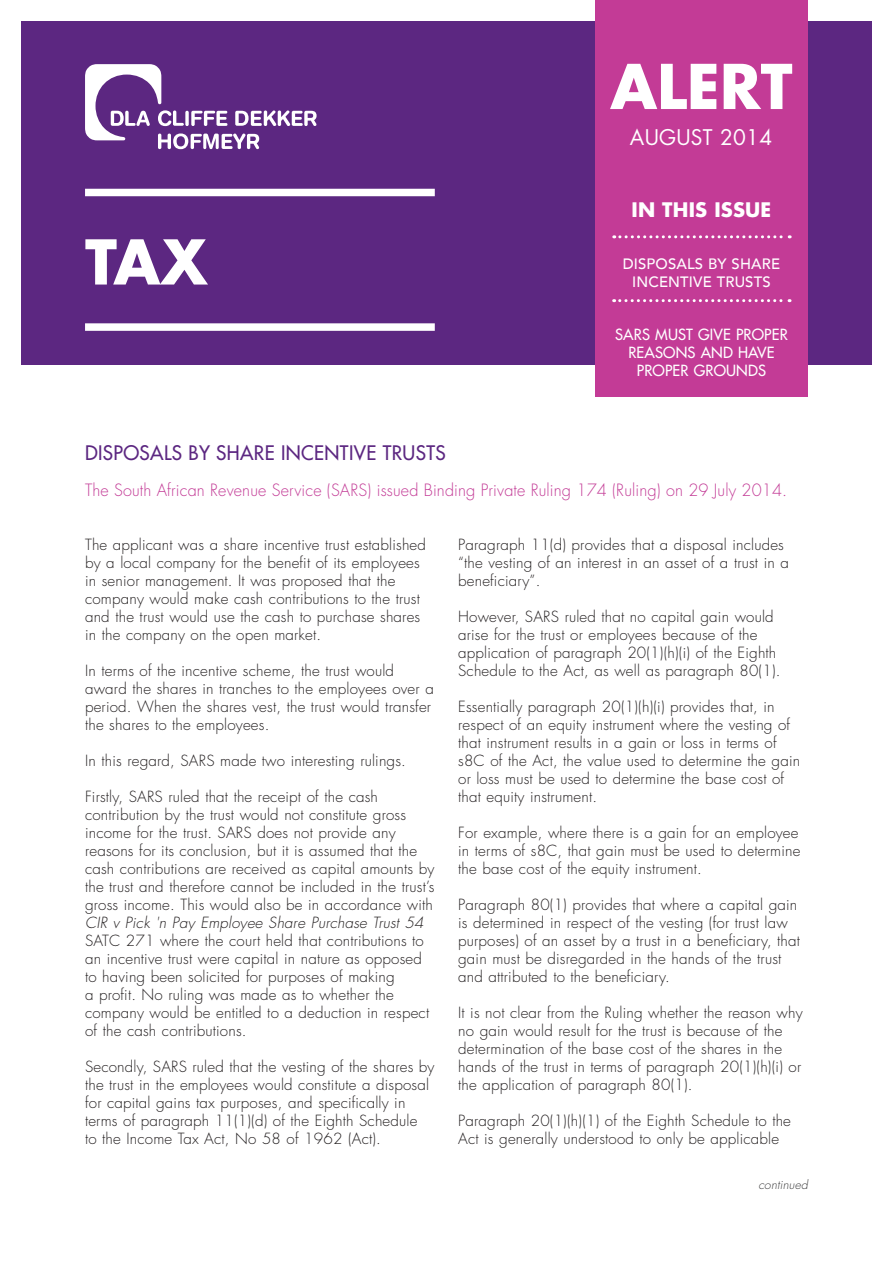
<style>
.page{position:relative;width:893px;height:1263px;background:#fff}
.page>*{position:absolute;margin:0;border:0;box-sizing:border-box;transform-origin:0 0}
.t1{font:700 60px "Futura Std";color:#fff}
.t2{font:21px "Futura Std";letter-spacing:.01em;color:#fff}
.t3{font:500 19.5px "Futura Std";letter-spacing:.02em;color:#5c2781}
.t4{font:700 19.5px "Futura Std";letter-spacing:.01em;color:#fff}
.t5{font:300 16.5px "Futura Std";letter-spacing:.01em;color:#c33b96}
.t6{font:300 15px/18px "Futura Std";letter-spacing:.01em;color:#231f20}
.t7{font:500 15px/18px "Futura Std";letter-spacing:.01em;color:#fff;text-align:center}
.t8{font:italic 300 15px "Futura Std";letter-spacing:.01em;color:#231f20}
.t9{font:500 15px/18px "Avenir";letter-spacing:.01em;color:#fff;text-align:center}
.t10{font:italic 300 12px "Futura Std";letter-spacing:.01em;color:#3e3e3f}
</style>
<div class="page">
<div style="left:21px;top:21px;width:851px;height:343px;background:#5c2781"></div>
<div style="left:595px;top:0;width:213px;height:397px;background:#c33b96"></div>
<svg style="left:85px;top:64px;width:232px;height:85px"></svg>
<div style="left:85px;top:323px;width:350px;height:8px;background:#fff"></div>
<div style="left:85px;top:189px;width:350px;height:7px;background:#fff"></div>
<svg style="left:614px;top:235px;width:176px;height:3px"></svg>
<svg style="left:614px;top:299px;width:176px;height:3px"></svg>
<h1 class="t1" style="left:610px;top:47px;width:184px">ALERT</h1>
<h2 class="t2" style="left:630px;top:124px;width:144px">AUGUST 2014</h2>
<h1 class="t1" style="left:85px;top:222px;width:124px">TAX</h1>
<h3 class="t4" style="left:631px;top:196px;width:141px">IN THIS ISSUE</h3>
<p class="t9" style="left:623px;top:254px;width:159px">DISPOSALS BY SHARE<br>INCENTIVE TRUSTS</p>
<p class="t7" style="left:615px;top:325px;width:174px">SARS MUST GIVE PROPER<br>REASONS AND HAVE<br>PROPER GROUNDS</p>
<h3 class="t3" style="left:85px;top:440px;width:362px">DISPOSALS BY SHARE INCENTIVE TRUSTS</h3>
<p class="t5" style="left:85px;top:480px;width:704px">The South African Revenue Service (SARS) issued Binding Private Ruling 174 (Ruling) on 29 July 2014.</p>
<p class="t6" style="left:85px;top:536px;width:342px">The applicant was a share incentive trust established by a local company for the benefit of its employees in senior management. It was proposed that the company would make cash contributions to the trust and the trust would use the cash to purchase shares in the company on the open market.</p>
<p class="t6" style="left:85px;top:662px;width:350px">In terms of the incentive scheme, the trust would award the shares in tranches to the employees over a period. When the shares vest, the trust would transfer the shares to the employees.</p>
<p class="t6" style="left:85px;top:752px;width:322px">In this regard, SARS made two interesting rulings.</p>
<p class="t6" style="left:85px;top:788px;width:351px">Firstly, SARS ruled that the receipt of the cash contribution by the trust would not constitute gross income for the trust. SARS does not provide any reasons for its conclusion, but it is assumed that the cash contributions are received as capital amounts by the trust and therefore cannot be included in the trust’s gross income. This would also be in accordance with</p>
<p class="t8" style="left:85px;top:913px;width:340px">CIR v Pick 'n Pay Employee Share Purchase Trust 54</p>
<p class="t6" style="left:85px;top:932px;width:346px">SATC 271 where the court held that contributions to an incentive trust were capital in nature as opposed to having been solicited for purposes of making<br>a profit. No ruling was made as to whether the company would be entitled to a deduction in respect of the cash contributions.</p>
<p class="t6" style="left:85px;top:1058px;width:351px">Secondly, SARS ruled that the vesting of the shares by the trust in the employees would constitute a disposal for capital gains tax purposes, and specifically in terms of paragraph 11(1)(d) of the Eighth Schedule<br>to the Income Tax Act, No 58 of 1962 (Act).</p>
<p class="t6" style="left:458px;top:536px;width:332px">Paragraph 11(d) provides that a disposal includes “the vesting of an interest in an asset of a trust in a beneficiary”.</p>
<p class="t6" style="left:458px;top:608px;width:324px">However, SARS ruled that no capital gain would arise for the trust or employees because of the application of paragraph 20(1)(h)(i) of the Eighth Schedule to the Act, as well as paragraph 80(1).</p>
<p class="t6" style="left:458px;top:698px;width:344px">Essentially paragraph 20(1)(h)(i) provides that, in respect of an equity instrument where the vesting of that instrument results in a gain or loss in terms of s8C of the Act, the value used to determine the gain or loss must be used to determine the base cost of that equity instrument.</p>
<p class="t6" style="left:458px;top:824px;width:344px">For example, where there is a gain for an employee in terms of s8C, that gain must be used to determine the base cost of the equity instrument.</p>
<p class="t6" style="left:458px;top:896px;width:343px">Paragraph 80(1) provides that where a capital gain is determined in respect of the vesting (for trust law purposes) of an asset by a trust in a beneficiary, that gain must be disregarded in the hands of the trust and attributed to the beneficiary.</p>
<p class="t6" style="left:458px;top:1004px;width:346px">It is not clear from the Ruling whether the reason why no gain would result for the trust is because of the determination of the base cost of the shares in the hands of the trust in terms of paragraph 20(1)(h)(i) or the application of paragraph 80(1).</p>
<p class="t6" style="left:458px;top:1112px;width:334px">Paragraph 20(1)(h)(1) of the Eighth Schedule to the<br>Act is generally understood to only be applicable</p>
<p class="t10" style="left:758px;top:1177px;width:51px">continued</p>
</div>
